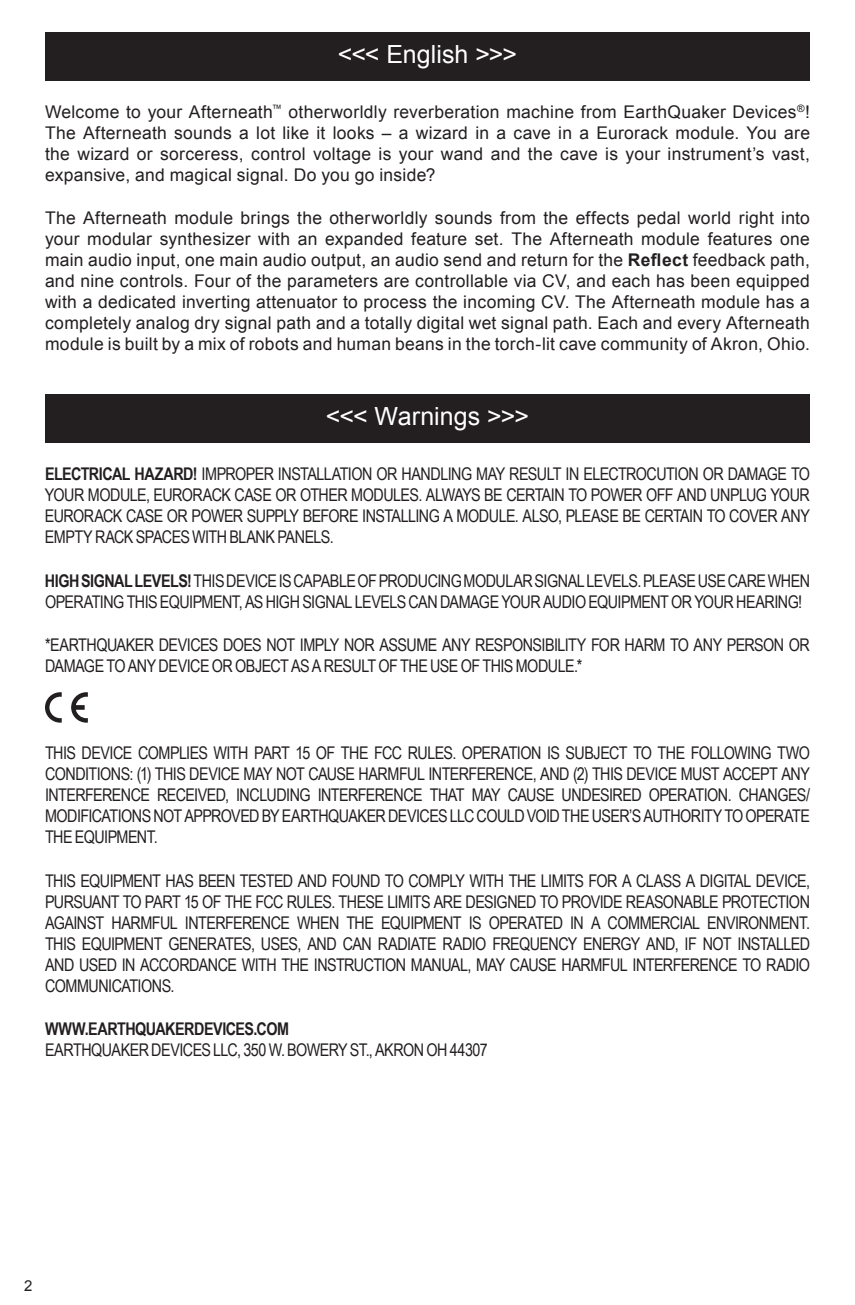
<style>
.page{position:relative;width:855px;height:1305px;background:#fff}
.page>*{position:absolute;margin:0;border:0;box-sizing:border-box;transform-origin:0 0}
.t1{font:25px "Arial";color:#fff}
.t2{font:17.5px/21px "Arial Narrow";letter-spacing:-.03em;color:#231f20;text-align:justify}
.t3{font:17.5px/21px "Arial";letter-spacing:.015em;color:#231f20;text-align:justify}
.t4{font:700 17.5px "Arial Narrow";letter-spacing:-.025em;color:#231f20}
.t5{font:15px "Arial";color:#231f20}
.s1{font-weight:700}
</style>
<div class="page">
<div style="left:45px;top:32px;width:765px;height:49px;background:#231f20"></div>
<div style="left:45px;top:395px;width:765px;height:48px;background:#231f20"></div>
<svg style="left:45px;top:692px;width:17px;height:31px"></svg>
<svg style="left:71px;top:692px;width:17px;height:31px"></svg>
<h1 class="t1" style="left:338px;top:45px;width:181px">&lt;&lt;&lt; English &gt;&gt;&gt;</h1>
<p class="t3" style="left:45px;top:103px;width:767px">Welcome to your Afterneath<sup>™</sup> otherworldly reverberation machine from EarthQuaker Devices<sup>®</sup>!<br>The Afterneath sounds a lot like it looks – a wizard in a cave in a Eurorack module. You are the wizard or sorceress, control voltage is your wand and the cave is your instrument’s vast, expansive, and magical signal. Do you go inside?</p>
<p class="t3" style="left:45px;top:209px;width:767px">The Afterneath module brings the otherworldly sounds from the effects pedal world right into your modular synthesizer with an expanded feature set. The Afterneath module features one main audio input, one main audio output, an audio send and return for the <span class="s1">Reflect</span> feedback path, and nine controls. Four of the parameters are controllable via CV, and each has been equipped with a dedicated inverting attenuator to process the incoming CV. The Afterneath module has a completely analog dry signal path and a totally digital wet signal path. Each and every Afterneath module is built by a mix of robots and human beans in the torch-lit cave community of Akron, Ohio.</p>
<h1 class="t1" style="left:326px;top:407px;width:204px">&lt;&lt;&lt; Warnings &gt;&gt;&gt;</h1>
<p class="t2" style="left:45px;top:465px;width:767px"><span class="s1">ELECTRICAL HAZARD!</span> IMPROPER INSTALLATION OR HANDLING MAY RESULT IN ELECTROCUTION OR DAMAGE TO YOUR MODULE, EURORACK CASE OR OTHER MODULES. ALWAYS BE CERTAIN TO POWER OFF AND UNPLUG YOUR EURORACK CASE OR POWER SUPPLY BEFORE INSTALLING A MODULE. ALSO, PLEASE BE CERTAIN TO COVER ANY EMPTY RACK SPACES WITH BLANK PANELS.</p>
<p class="t2" style="left:45px;top:572px;width:767px"><span class="s1">HIGH SIGNAL LEVELS!</span> THIS DEVICE IS CAPABLE OF PRODUCING MODULAR SIGNAL LEVELS. PLEASE USE CARE WHEN<br>OPERATING THIS EQUIPMENT, AS HIGH SIGNAL LEVELS CAN DAMAGE YOUR AUDIO EQUIPMENT OR YOUR HEARING!</p>
<p class="t2" style="left:45px;top:636px;width:766px">*EARTHQUAKER DEVICES DOES NOT IMPLY NOR ASSUME ANY RESPONSIBILITY FOR HARM TO ANY PERSON OR<br>DAMAGE TO ANY DEVICE OR OBJECT AS A RESULT OF THE USE OF THIS MODULE.*</p>
<p class="t2" style="left:45px;top:744px;width:767px">THIS DEVICE COMPLIES WITH PART 15 OF THE FCC RULES. OPERATION IS SUBJECT TO THE FOLLOWING TWO CONDITIONS: (1) THIS DEVICE MAY NOT CAUSE HARMFUL INTERFERENCE, AND (2) THIS DEVICE MUST ACCEPT ANY INTERFERENCE RECEIVED, INCLUDING INTERFERENCE THAT MAY CAUSE UNDESIRED OPERATION. CHANGES/ MODIFICATIONS NOT APPROVED BY EARTHQUAKER DEVICES LLC COULD VOID THE USER’S AUTHORITY TO OPERATE THE EQUIPMENT.</p>
<p class="t2" style="left:45px;top:872px;width:767px">THIS EQUIPMENT HAS BEEN TESTED AND FOUND TO COMPLY WITH THE LIMITS FOR A CLASS A DIGITAL DEVICE, PURSUANT TO PART 15 OF THE FCC RULES. THESE LIMITS ARE DESIGNED TO PROVIDE REASONABLE PROTECTION AGAINST HARMFUL INTERFERENCE WHEN THE EQUIPMENT IS OPERATED IN A COMMERCIAL ENVIRONMENT.<br>THIS EQUIPMENT GENERATES, USES, AND CAN RADIATE RADIO FREQUENCY ENERGY AND, IF NOT INSTALLED AND USED IN ACCORDANCE WITH THE INSTRUCTION MANUAL, MAY CAUSE HARMFUL INTERFERENCE TO RADIO COMMUNICATIONS.</p>
<p class="t4" style="left:45px;top:1022px;width:246px">WWW.EARTHQUAKERDEVICES.COM</p>
<p class="t2" style="left:45px;top:1041px;width:444px">EARTHQUAKER DEVICES LLC, 350 W. BOWERY ST., AKRON OH 44307</p>
<p class="t5" style="left:24px;top:1280px;width:10px">2</p>
</div>
